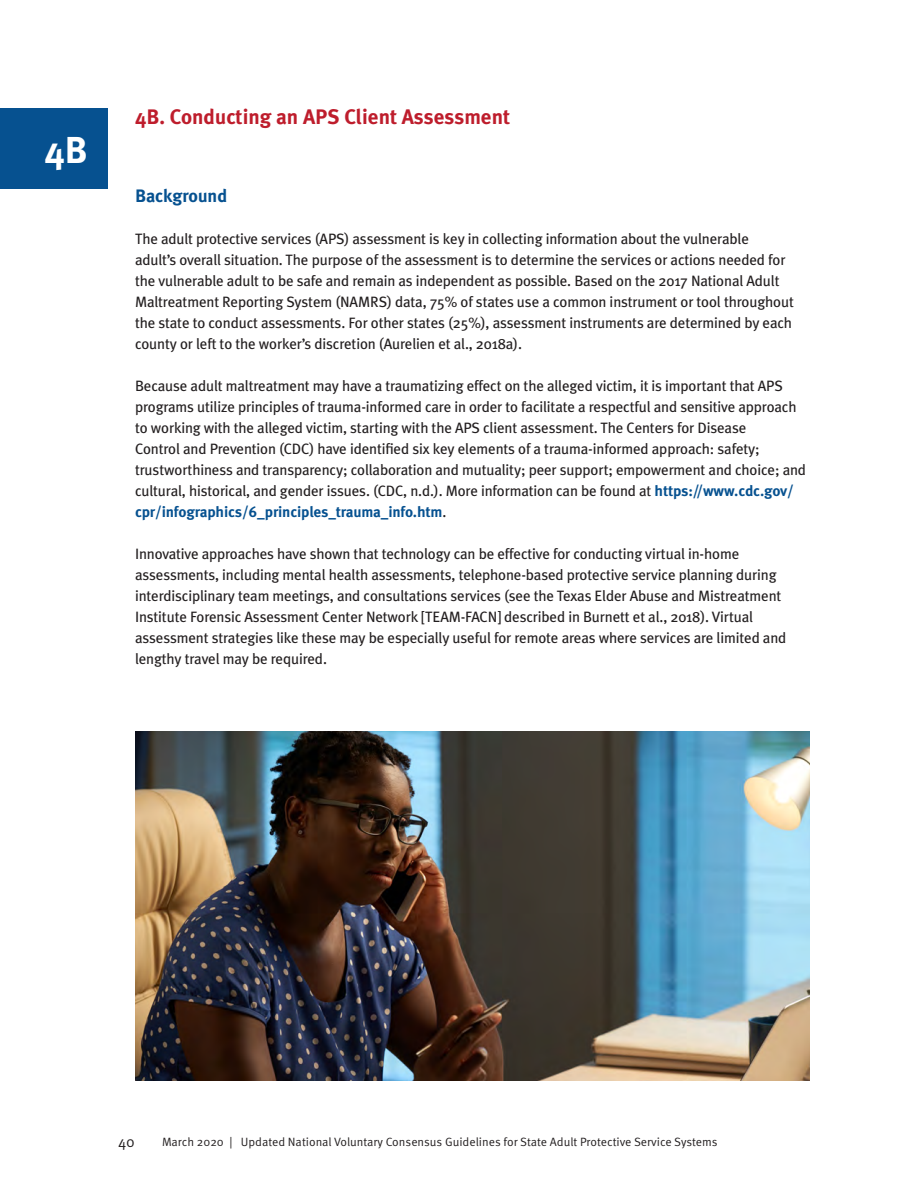
<style>
.page{position:relative;width:918px;height:1188px;background:#fff}
.page>*{position:absolute;margin:0;border:0;box-sizing:border-box;transform-origin:0 0}
.t1{font:700 37.5px "Meta Pro";color:#fff}
.Section_Head{font:700 21px "Meta Plus";color:#be1d2c}
.Sub-head{font:700 18px "Meta Plus";color:#065190}
.Main_text{font:15px/21px "Meta Plus";letter-spacing:-.01em;color:#231f20}
.t2{font:15px "Meta Pro Norm";color:#231f20}
.t3{font:12px "Meta Pro Norm";color:#231f20}
.s1{font-family:"Meta Pro";font-weight:700;color:#065190}
</style>
<div class="page">
<div style="left:0;top:108px;width:108px;height:81px;background:#065190"></div>
<img style="left:135px;top:731px;width:675px;height:349px">
<h1 class="t1" style="left:45px;top:120px;width:45px">4B</h1>
<h3 class="Section_Head" style="left:135px;top:105px;width:377px">4B. Conducting an APS Client Assessment</h3>
<h4 class="Sub-head" style="left:135px;top:186px;width:94px">Background</h4>
<p class="Main_text" style="left:135px;top:228px;width:660px">The adult protective services (APS) assessment is key in collecting information about the vulnerable adult’s overall situation. The purpose of the assessment is to determine the services or actions needed for the vulnerable adult to be safe and remain as independent as possible. Based on the 2017 National Adult Maltreatment Reporting System (NAMRS) data, 75% of states use a common instrument or tool throughout the state to conduct assessments. For other states (25%), assessment instruments are determined by each county or left to the worker’s discretion (Aurelien et al., 2018a).</p>
<p class="Main_text" style="left:135px;top:375px;width:673px">Because adult maltreatment may have a traumatizing effect on the alleged victim, it is important that APS programs utilize principles of trauma-informed care in order to facilitate a respectful and sensitive approach to working with the alleged victim, starting with the APS client assessment. The Centers for Disease<br>Control and Prevention (CDC) have identified six key elements of a trauma-informed approach: safety; trustworthiness and transparency; collaboration and mutuality; peer support; empowerment and choice; and cultural, historical, and gender issues. (CDC, n.d.). More information can be found at <span class="s1">https://www.cdc.gov/ cpr/infographics/6_principles_trauma_info.htm</span>.</p>
<p class="Main_text" style="left:135px;top:543px;width:653px">Innovative approaches have shown that technology can be effective for conducting virtual in-home assessments, including mental health assessments, telephone-based protective service planning during interdisciplinary team meetings, and consultations services (see the Texas Elder Abuse and Mistreatment Institute Forensic Assessment Center Network [TEAM-FACN] described in Burnett et al., 2018). Virtual assessment strategies like these may be especially useful for remote areas where services are limited and lengthy travel may be required.</p>
<p class="t2" style="left:118px;top:1130px;width:18px">40</p>
<p class="t3" style="left:162px;top:1132px;width:557px">March 2020 | Updated National Voluntary Consensus Guidelines for State Adult Protective Service Systems</p>
</div>
